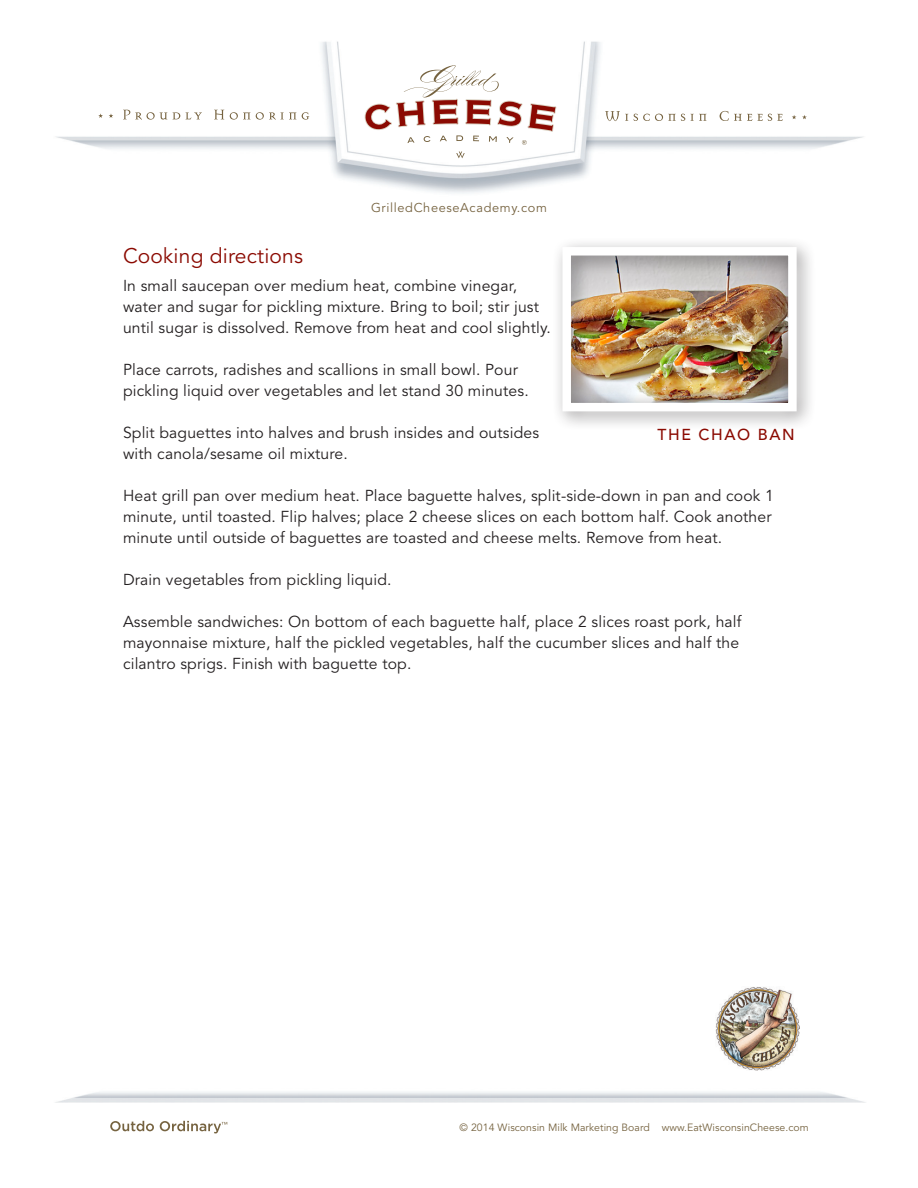
<style>
.page{position:relative;width:918px;height:1188px;background:#fff}
.page>*{position:absolute;margin:0;border:0;box-sizing:border-box;transform-origin:0 0}
.t1{font:21px "Avenir";letter-spacing:.01em;color:#8b0a02}
.t2{font:15.75px/21px "Avenir";letter-spacing:.01em;color:#231f20}
.t3{font:500 15.75px "Avenir";letter-spacing:.1em;color:#8b0a02}
.t4{font:12.75px "Avenir";letter-spacing:.05em;color:#766340}
.t5{font:10.5px "Avenir";letter-spacing:.005em;color:#766340}
</style>
<div class="page">
<img style="left:56px;top:41px;width:807px;height:153px">
<svg style="left:110px;top:1121px;width:44px;height:10px"></svg>
<svg style="left:160px;top:1121px;width:67px;height:12px"></svg>
<svg style="left:109px;top:113px;width:4px;height:5px"></svg>
<svg style="left:98px;top:113px;width:5px;height:5px"></svg>
<svg style="left:123px;top:110px;width:44px;height:10px"></svg>
<svg style="left:173px;top:112px;width:7px;height:7px"></svg>
<svg style="left:186px;top:112px;width:16px;height:7px"></svg>
<svg style="left:214px;top:110px;width:10px;height:9px"></svg>
<svg style="left:230px;top:112px;width:20px;height:8px"></svg>
<svg style="left:256px;top:112px;width:40px;height:8px"></svg>
<svg style="left:302px;top:112px;width:7px;height:8px"></svg>
<svg style="left:802px;top:115px;width:5px;height:4px"></svg>
<svg style="left:792px;top:115px;width:4px;height:4px"></svg>
<svg style="left:605px;top:111px;width:23px;height:10px"></svg>
<svg style="left:634px;top:114px;width:51px;height:7px"></svg>
<svg style="left:691px;top:114px;width:15px;height:7px"></svg>
<svg style="left:720px;top:111px;width:63px;height:10px"></svg>
<img style="left:716px;top:987px;width:84px;height:84px">
<svg style="left:456px;top:152px;width:9px;height:6px"></svg>
<svg style="left:364px;top:65px;width:192px;height:80px"></svg>
<div style="left:552px;top:236px;width:264px;height:195px;background:#231f20;opacity:.45"></div>
<div style="left:562px;top:247px;width:235px;height:164px;border:8px solid #fff"></div>
<p class="t4" style="left:371px;top:200px;width:177px">GrilledCheeseAcademy.com</p>
<p class="t1" style="left:123px;top:244px;width:182px">Cooking directions</p>
<p class="t2" style="left:123px;top:275px;width:429px">In small saucepan over medium heat, combine vinegar, water and sugar for pickling mixture. Bring to boil; stir just until sugar is dissolved. Remove from heat and cool slightly.</p>
<p class="t2" style="left:123px;top:359px;width:407px">Place carrots, radishes and scallions in small bowl. Pour pickling liquid over vegetables and let stand 30 minutes.</p>
<p class="t2" style="left:123px;top:422px;width:418px">Split baguettes into halves and brush insides and outsides with canola/sesame oil mixture.</p>
<p class="t2" style="left:123px;top:485px;width:652px">Heat grill pan over medium heat. Place baguette halves, split-side-down in pan and cook 1 minute, until toasted. Flip halves; place 2 cheese slices on each bottom half. Cook another minute until outside of baguettes are toasted and cheese melts. Remove from heat.</p>
<p class="t2" style="left:123px;top:569px;width:270px">Drain vegetables from pickling liquid.</p>
<p class="t2" style="left:123px;top:611px;width:620px">Assemble sandwiches: On bottom of each baguette half, place 2 slices roast pork, half mayonnaise mixture, half the pickled vegetables, half the cucumber slices and half the cilantro sprigs. Finish with baguette top.</p>
<p class="t3" style="left:658px;top:425px;width:138px">THE CHAO BAN</p>
<p class="t5" style="left:460px;top:1121px;width:351px">© 2014 Wisconsin Milk Marketing Board www.EatWisconsinCheese.com</p>
</div>
